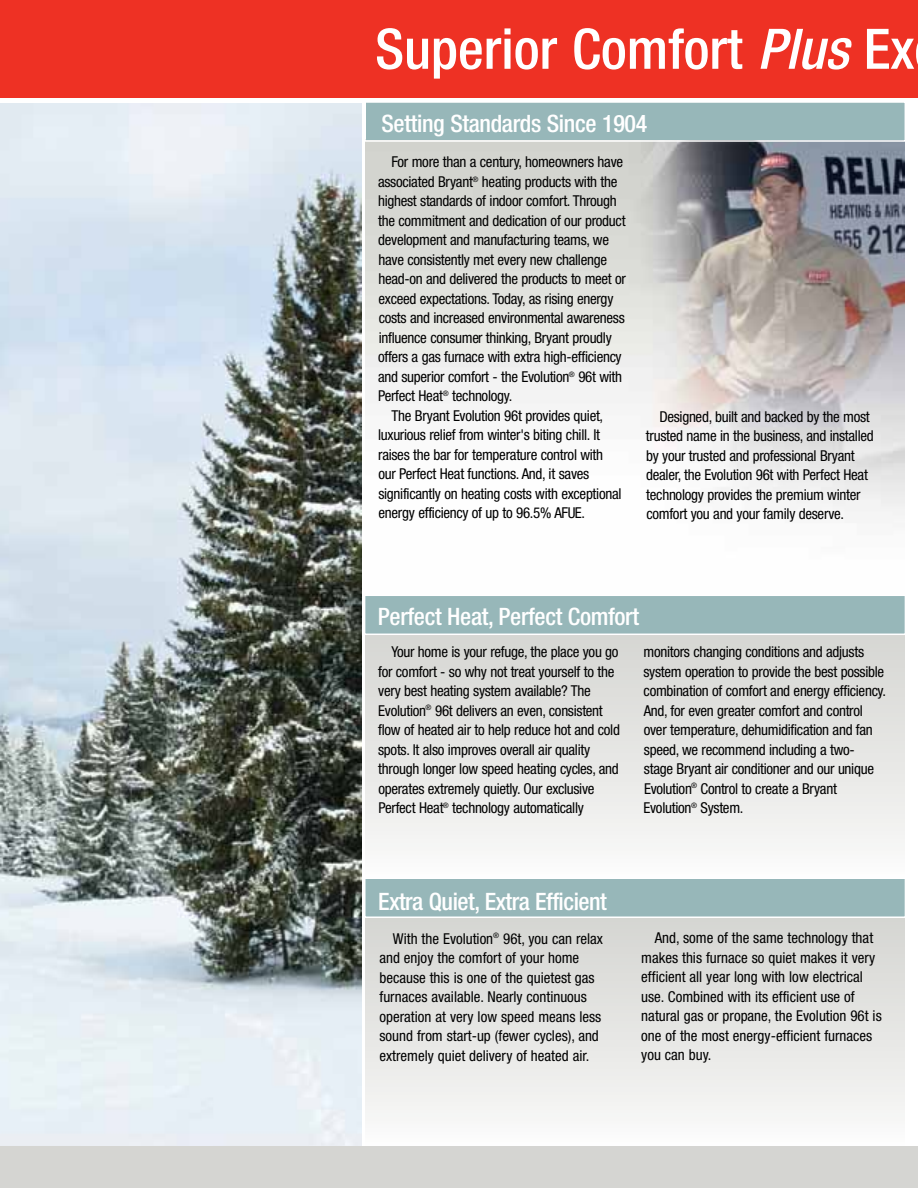
<style>
.page{position:relative;width:918px;height:1188px;background:#fff}
.page>*{position:absolute;margin:0;border:0;box-sizing:border-box;transform-origin:0 0}
.t1{font:500 condensed 55.95px "Helvetica Neue";color:#fff}
.t2{font:500 condensed 24px "Helvetica Neue";letter-spacing:-.015em;color:#fff}
.t3{font:condensed 15px/19.5px "Helvetica Neue";letter-spacing:-.02em;color:#000}
.t4{font:condensed 15px/19.5px "Helvetica Neue";color:#000}
.s1{font-style:italic}
</style>
<div class="page">
<img style="left:366px;top:142px;width:538px;height:374px">
<div style="left:366px;top:626px;width:539px;height:251px;background:linear-gradient(to bottom,#d4d4d0,#fafaf9)"></div>
<div style="left:366px;top:916px;width:539px;height:229px;background:linear-gradient(to bottom,#d4d4d0,#fafaf9)"></div>
<div style="left:0;top:0;width:918px;height:98px;background:#ee3124"></div>
<img style="left:0;top:103px;width:362px;height:1043px">
<div style="left:366px;top:103px;width:539px;height:37px;background:#97b7b9"></div>
<div style="left:364px;top:101px;width:542px;height:41px;border:2px solid #fff"></div>
<div style="left:365px;top:596px;width:540px;height:38px;background:#97b7b9"></div>
<div style="left:364px;top:595px;width:542px;height:40px;border:2px solid #fff"></div>
<div style="left:366px;top:879px;width:539px;height:37px;background:#97b7b9"></div>
<div style="left:364px;top:878px;width:542px;height:40px;border:2px solid #fff"></div>
<div style="left:0;top:1146px;width:918px;height:42px;background:#d5d5d2"></div>
<h1 class="t1" style="left:375px;top:16px;width:541px">Superior Comfort <span class="s1">Plus</span> Ex</h1>
<h2 class="t2" style="left:382px;top:109px;width:267px">Setting Standards Since 1904</h2>
<p class="t3" style="left:392px;top:152px;width:233px">For more than a century, homeowners have</p>
<p class="t3" style="left:378px;top:172px;width:241px">associated Bryant<sup>®</sup> heating products with the</p>
<p class="t3" style="left:378px;top:191px;width:240px">highest standards of indoor comfort. Through</p>
<p class="t3" style="left:378px;top:211px;width:249px">the commitment and dedication of our product</p>
<p class="t3" style="left:378px;top:230px;width:232px">development and manufacturing teams, we</p>
<p class="t3" style="left:378px;top:250px;width:230px">have consistently met every new challenge</p>
<p class="t3" style="left:378px;top:269px;width:249px">head-on and delivered the products to meet or</p>
<p class="t3" style="left:379px;top:289px;width:236px">exceed expectations. Today, as rising energy</p>
<p class="t3" style="left:379px;top:308px;width:248px">costs and increased environmental awareness</p>
<p class="t3" style="left:379px;top:328px;width:235px">influence consumer thinking, Bryant proudly</p>
<p class="t3" style="left:378px;top:347px;width:245px">offers a gas furnace with extra high-efficiency</p>
<p class="t3" style="left:378px;top:367px;width:245px">and superior comfort - the Evolution<sup>®</sup> 96t with</p>
<p class="t3" style="left:378px;top:386px;width:136px">Perfect Heat<sup>®</sup> technology.</p>
<p class="t3" style="left:392px;top:406px;width:213px">The Bryant Evolution 96t provides quiet,</p>
<p class="t3" style="left:378px;top:425px;width:223px">luxurious relief from winter's biting chill. It</p>
<p class="t3" style="left:378px;top:445px;width:226px">raises the bar for temperature control with</p>
<p class="t3" style="left:378px;top:464px;width:212px">our Perfect Heat functions. And, it saves</p>
<p class="t3" style="left:378px;top:484px;width:245px">significantly on heating costs with exceptional</p>
<p class="t3" style="left:379px;top:503px;width:208px">energy efficiency of up to 96.5% AFUE.</p>
<p class="t3" style="left:646px;top:407px;width:229px;text-indent:13px">Designed, built and backed by the most trusted name in the business, and installed by your trusted and professional Bryant dealer, the Evolution 96t with Perfect Heat technology provides the premium winter comfort you and your family deserve.</p>
<h2 class="t2" style="left:378px;top:602px;width:263px">Perfect Heat, Perfect Comfort</h2>
<p class="t3" style="left:378px;top:642px;width:243px;text-indent:13px">Your home is your refuge, the place you go for comfort - so why not treat yourself to the very best heating system available? The Evolution<sup>®</sup> 96t delivers an even, consistent flow of heated air to help reduce hot and cold spots. It also improves overall air quality through longer low speed heating cycles, and operates extremely quietly. Our exclusive Perfect Heat<sup>®</sup> technology automatically</p>
<p class="t3" style="left:643px;top:642px;width:244px">monitors changing conditions and adjusts system operation to provide the best possible combination of comfort and energy efficiency.<br>And, for even greater comfort and control over temperature, dehumidification and fan speed, we recommend including a two&shy;stage Bryant air conditioner and our unique Evolution<sup>®</sup> Control to create a Bryant Evolution<sup>®</sup> System.</p>
<h2 class="t2" style="left:378px;top:887px;width:230px">Extra Quiet, Extra Efficient</h2>
<p class="t4" style="left:379px;top:929px;width:225px;text-indent:13px">With the Evolution<sup>®</sup> 96t, you can relax and enjoy the comfort of your home because this is one of the quietest gas furnaces available. Nearly continuous operation at very low speed means less sound from start-up (fewer cycles), and extremely quiet delivery of heated air.</p>
<p class="t4" style="left:641px;top:928px;width:242px;text-indent:14px">And, some of the same technology that makes this furnace so quiet makes it very efficient all year long with low electrical use. Combined with its efficient use of natural gas or propane, the Evolution 96t is one of the most energy-efficient furnaces you can buy.</p>
</div>
